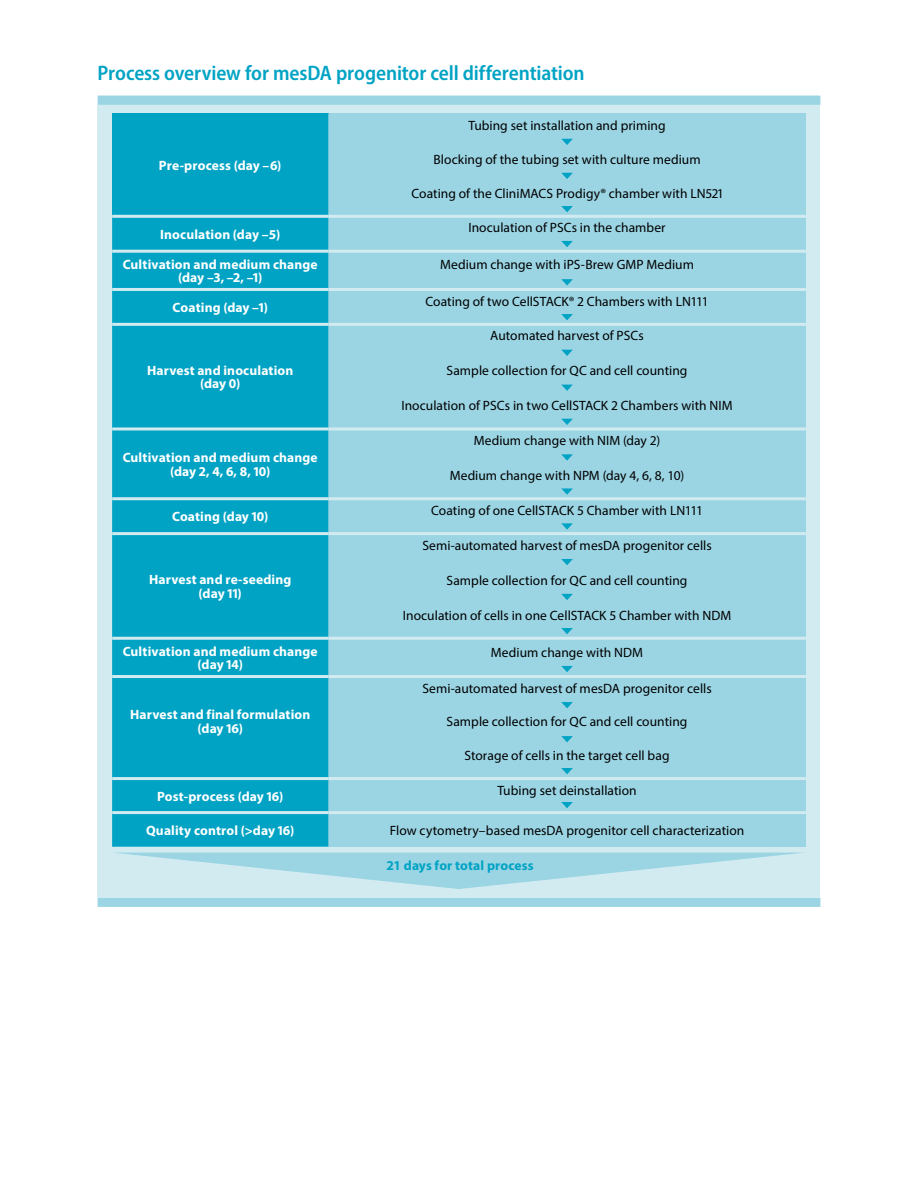
<style>
.page{position:relative;width:918px;height:1188px;background:#fff}
.page>*{position:absolute;margin:0;border:0;box-sizing:border-box;transform-origin:0 0}
.t1{font:600 semi-condensed 21px "Myriad Pro";letter-spacing:-.005em;color:#00a3c4}
.t2{font:13.5px "Myriad Pro";letter-spacing:.005em;color:#000}
.t3{font:700 13.5px/13.5px "Myriad Pro";letter-spacing:.01em;color:#fff;text-align:center}
.t4{font:700 13.5px "Myriad Pro";letter-spacing:.01em;color:#00a3c4}
</style>
<div class="page">
<div style="left:98px;top:96px;width:722px;height:811px;background:#9bd5e4"></div>
<div style="left:98px;top:105px;width:722px;height:793px;background:#d2ebf1"></div>
<svg style="left:118px;top:853px;width:681px;height:36px"></svg>
<div style="left:112px;top:113px;width:216px;height:103px;background:#00a3c4"></div>
<div style="left:328px;top:113px;width:478px;height:734px;background:#9bd5e4"></div>
<div style="left:112px;top:218px;width:216px;height:629px;background:#00a3c4"></div>
<hr style="left:328px;top:215px;width:478px;height:3px;background:#d2ebf1">
<hr style="left:112px;top:215px;width:216px;height:3px;background:#d2ebf1">
<hr style="left:328px;top:250px;width:478px;height:3px;background:#d2ebf1">
<hr style="left:112px;top:250px;width:216px;height:3px;background:#d2ebf1">
<hr style="left:328px;top:288px;width:478px;height:3px;background:#d2ebf1">
<hr style="left:112px;top:288px;width:216px;height:3px;background:#d2ebf1">
<hr style="left:328px;top:323px;width:478px;height:3px;background:#d2ebf1">
<hr style="left:112px;top:323px;width:216px;height:3px;background:#d2ebf1">
<hr style="left:328px;top:427px;width:478px;height:3px;background:#d2ebf1">
<hr style="left:112px;top:427px;width:216px;height:3px;background:#d2ebf1">
<hr style="left:328px;top:497px;width:478px;height:3px;background:#d2ebf1">
<hr style="left:112px;top:497px;width:216px;height:3px;background:#d2ebf1">
<hr style="left:328px;top:532px;width:478px;height:3px;background:#d2ebf1">
<hr style="left:112px;top:532px;width:216px;height:3px;background:#d2ebf1">
<hr style="left:328px;top:637px;width:478px;height:3px;background:#d2ebf1">
<hr style="left:112px;top:637px;width:216px;height:3px;background:#d2ebf1">
<hr style="left:328px;top:675px;width:478px;height:3px;background:#d2ebf1">
<hr style="left:112px;top:675px;width:216px;height:3px;background:#d2ebf1">
<hr style="left:328px;top:777px;width:478px;height:3px;background:#d2ebf1">
<hr style="left:112px;top:777px;width:216px;height:3px;background:#d2ebf1">
<hr style="left:112px;top:811px;width:216px;height:3px;background:#d2ebf1">
<hr style="left:328px;top:811px;width:478px;height:3px;background:#d2ebf1">
<svg style="left:561px;top:139px;width:12px;height:6px"></svg>
<svg style="left:561px;top:173px;width:12px;height:6px"></svg>
<svg style="left:561px;top:206px;width:12px;height:6px"></svg>
<svg style="left:561px;top:241px;width:12px;height:6px"></svg>
<svg style="left:561px;top:279px;width:12px;height:6px"></svg>
<svg style="left:561px;top:314px;width:12px;height:6px"></svg>
<svg style="left:561px;top:350px;width:12px;height:6px"></svg>
<svg style="left:561px;top:385px;width:12px;height:6px"></svg>
<svg style="left:561px;top:419px;width:12px;height:6px"></svg>
<svg style="left:561px;top:454px;width:12px;height:7px"></svg>
<svg style="left:561px;top:488px;width:12px;height:7px"></svg>
<svg style="left:561px;top:523px;width:12px;height:7px"></svg>
<svg style="left:561px;top:559px;width:12px;height:6px"></svg>
<svg style="left:561px;top:594px;width:12px;height:6px"></svg>
<svg style="left:561px;top:628px;width:12px;height:6px"></svg>
<svg style="left:561px;top:666px;width:12px;height:6px"></svg>
<svg style="left:561px;top:702px;width:12px;height:6px"></svg>
<svg style="left:561px;top:736px;width:12px;height:6px"></svg>
<svg style="left:561px;top:768px;width:12px;height:6px"></svg>
<svg style="left:561px;top:802px;width:12px;height:6px"></svg>
<h1 class="t1" style="left:98px;top:59px;width:489px">Process overview for mesDA progenitor cell differentiation</h1>
<p class="t3" style="left:159px;top:158px;width:124px">Pre-process (day –6)</p>
<p class="t3" style="left:160px;top:227px;width:122px">Inoculation (day –5)</p>
<p class="t2" style="left:468px;top:117px;width:199px">Tubing set installation and priming</p>
<p class="t2" style="left:433px;top:151px;width:269px">Blocking of the tubing set with culture medium</p>
<p class="t2" style="left:411px;top:185px;width:313px">Coating of the CliniMACS Prodigy® chamber with LN521</p>
<p class="t2" style="left:468px;top:220px;width:199px">Inoculation of PSCs in the chamber</p>
<p class="t3" style="left:123px;top:257px;width:197px">Cultivation and medium change (day –3, –2, –1)</p>
<p class="t2" style="left:440px;top:256px;width:255px">Medium change with iPS-Brew GMP Medium</p>
<p class="t3" style="left:173px;top:300px;width:97px">Coating (day –1)</p>
<p class="t2" style="left:426px;top:293px;width:285px">Coating of two CellSTACK® 2 Chambers with LN111</p>
<p class="t3" style="left:147px;top:363px;width:148px">Harvest and inoculation (day 0)</p>
<p class="t3" style="left:123px;top:450px;width:197px">Cultivation and medium change (day 2, 4, 6, 8, 10)</p>
<p class="t3" style="left:172px;top:510px;width:98px">Coating (day 10)</p>
<p class="t3" style="left:149px;top:573px;width:144px">Harvest and re-seeding (day 11)</p>
<p class="t2" style="left:490px;top:328px;width:155px">Automated harvest of PSCs</p>
<p class="t2" style="left:447px;top:362px;width:242px">Sample collection for QC and cell counting</p>
<p class="t2" style="left:401px;top:397px;width:333px">Inoculation of PSCs in two CellSTACK 2 Chambers with NIM</p>
<p class="t2" style="left:474px;top:432px;width:188px">Medium change with NIM (day 2)</p>
<p class="t2" style="left:450px;top:467px;width:236px">Medium change with NPM (day 4, 6, 8, 10)</p>
<p class="t2" style="left:431px;top:502px;width:273px">Coating of one CellSTACK 5 Chamber with LN111</p>
<p class="t2" style="left:422px;top:537px;width:291px">Semi-automated harvest of mesDA progenitor cells</p>
<p class="t2" style="left:447px;top:572px;width:242px">Sample collection for QC and cell counting</p>
<p class="t2" style="left:403px;top:607px;width:330px">Inoculation of cells in one CellSTACK 5 Chamber with NDM</p>
<p class="t3" style="left:123px;top:644px;width:197px">Cultivation and medium change (day 14)</p>
<p class="t2" style="left:491px;top:644px;width:154px">Medium change with NDM</p>
<p class="t3" style="left:130px;top:707px;width:182px">Harvest and final formulation (day 16)</p>
<p class="t2" style="left:422px;top:680px;width:291px">Semi-automated harvest of mesDA progenitor cells</p>
<p class="t2" style="left:447px;top:713px;width:242px">Sample collection for QC and cell counting</p>
<p class="t2" style="left:465px;top:747px;width:206px">Storage of cells in the target cell bag</p>
<p class="t3" style="left:157px;top:789px;width:128px">Post-process (day 16)</p>
<p class="t2" style="left:497px;top:782px;width:141px">Tubing set deinstallation</p>
<p class="t3" style="left:146px;top:824px;width:150px">Quality control (&gt;day 16)</p>
<p class="t2" style="left:390px;top:823px;width:356px">Flow cytometry–based mesDA progenitor cell characterization</p>
<p class="t4" style="left:387px;top:857px;width:149px">21 days for total process</p>
</div>
